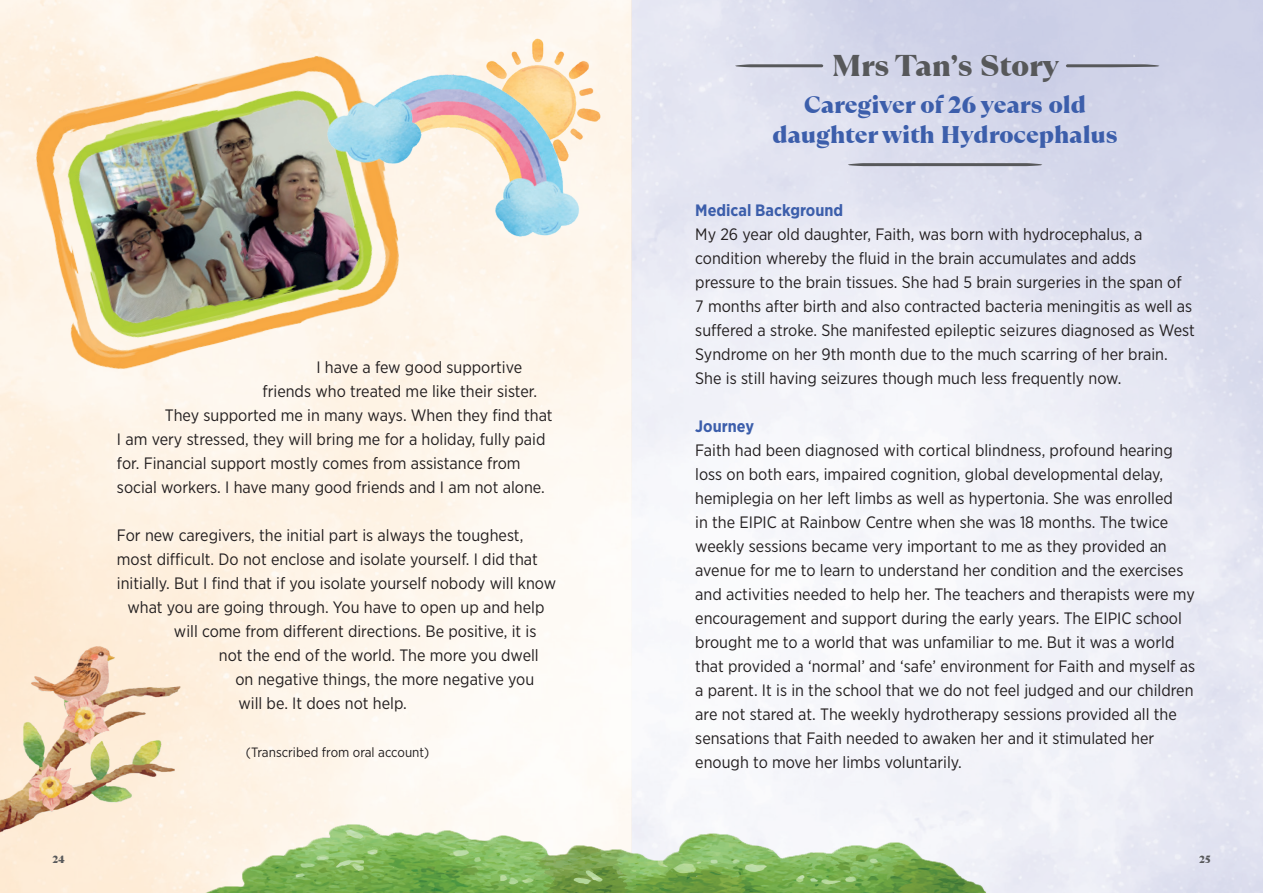
<style>
.page{position:relative;width:1263px;height:893px;background:#fff}
.page>*{position:absolute;margin:0;border:0;box-sizing:border-box;transform-origin:0 0}
.t1{font:900 30px "TT Ramillas Trl";color:#57585a}
.t2{font:900 24px/30px "TT Ramillas Trl";color:#3c5eab;text-align:center}
.t3{font:16.5px/24px "Gotham Narrow";color:#231f20}
.t4{font:700 16.5px "Gotham Narrow";color:#3c5eab}
.t5{font:13.5px "Gotham Narrow";color:#231f20}
.t6{font:900 10.5px "TT Ramillas Trl";color:#57585a}
</style>
<div class="page">
<svg style="left:1065px;top:64px;width:97px;height:3px"></svg>
<svg style="left:732px;top:64px;width:92px;height:3px"></svg>
<svg style="left:845px;top:163px;width:200px;height:3px"></svg>
<img style="left:130px;top:759px;width:921px;height:134px">
<img style="left:0;top:614px;width:196px;height:228px">
<img style="left:470px;top:31px;width:137px;height:137px">
<img style="left:13px;top:33px;width:412px;height:357px">
<img style="left:323px;top:49px;width:251px;height:168px">
<img style="left:323px;top:93px;width:102px;height:78px">
<img style="left:493px;top:173px;width:89px;height:69px">
<h1 class="t1" style="left:832px;top:46px;width:228px">Mrs Tan’s Story</h1>
<p class="t3" style="left:316px;top:355px;width:207px">I have a few good supportive</p>
<p class="t3" style="left:262px;top:379px;width:276px">friends who treated me like their sister.</p>
<p class="t3" style="left:165px;top:403px;width:389px">They supported me in many ways. When they find that</p>
<p class="t3" style="left:117px;top:427px;width:430px">I am very stressed, they will bring me for a holiday, fully paid</p>
<p class="t3" style="left:117px;top:451px;width:405px">for. Financial support mostly comes from assistance from</p>
<p class="t3" style="left:117px;top:475px;width:429px">social workers. I have many good friends and I am not alone.</p>
<p class="t3" style="left:117px;top:523px;width:408px">For new caregivers, the initial part is always the toughest,</p>
<p class="t3" style="left:117px;top:547px;width:422px">most difficult. Do not enclose and isolate yourself. I did that</p>
<p class="t3" style="left:117px;top:571px;width:441px">initially. But I find that if you isolate yourself nobody will know</p>
<p class="t3" style="left:127px;top:595px;width:418px">what you are going through. You have to open up and help</p>
<p class="t3" style="left:174px;top:619px;width:364px">will come from different directions. Be positive, it is</p>
<p class="t3" style="left:219px;top:643px;width:321px">not the end of the world. The more you dwell</p>
<p class="t3" style="left:235px;top:667px;width:300px">on negative things, the more negative you</p>
<p class="t3" style="left:238px;top:691px;width:170px">will be. It does not help.</p>
<p class="t5" style="left:246px;top:744px;width:185px">(Transcribed from oral account)</p>
<h2 class="t2" style="left:772px;top:89px;width:347px">Caregiver of 26 years old daughter with Hydrocephalus</h2>
<p class="t4" style="left:695px;top:199px;width:149px">Medical Background</p>
<p class="t3" style="left:695px;top:222px;width:501px">My 26 year old daughter, Faith, was born with hydrocephalus, a condition whereby the fluid in the brain accumulates and adds pressure to the brain tissues. She had 5 brain surgeries in the span of<br>7 months after birth and also contracted bacteria meningitis as well as suffered a stroke. She manifested epileptic seizures diagnosed as West Syndrome on her 9th month due to the much scarring of her brain.<br>She is still having seizures though much less frequently now.</p>
<p class="t4" style="left:695px;top:415px;width:60px">Journey</p>
<p class="t3" style="left:695px;top:438px;width:501px">Faith had been diagnosed with cortical blindness, profound hearing loss on both ears, impaired cognition, global developmental delay, hemiplegia on her left limbs as well as hypertonia. She was enrolled<br>in the EIPIC at Rainbow Centre when she was 18 months. The twice weekly sessions became very important to me as they provided an avenue for me to learn to understand her condition and the exercises and activities needed to help her. The teachers and therapists were my encouragement and support during the early years. The EIPIC school brought me to a world that was unfamiliar to me. But it was a world that provided a ‘normal’ and ‘safe’ environment for Faith and myself as a parent. It is in the school that we do not feel judged and our children are not stared at. The weekly hydrotherapy sessions provided all the sensations that Faith needed to awaken her and it stimulated her enough to move her limbs voluntarily.</p>
<p class="t6" style="left:53px;top:853px;width:13px">24</p>
<p class="t6" style="left:1199px;top:853px;width:13px">25</p>
</div>
